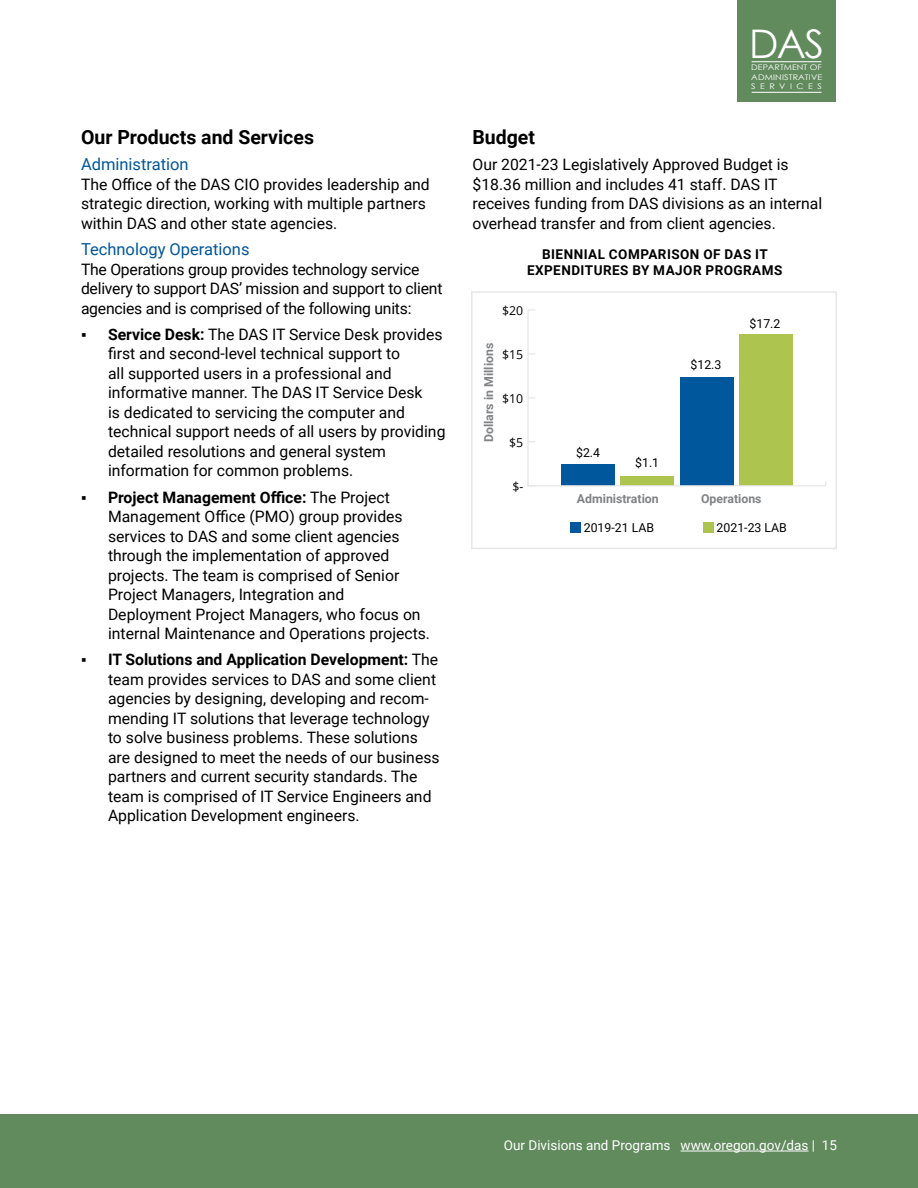
<style>
.page{position:relative;width:918px;height:1188px;background:#fff}
.page>*{position:absolute;margin:0;border:0;box-sizing:border-box;transform-origin:0 0}
.t1{font:39.45px "Century Gothic";color:#fff}
.t2{font:700 19.5px "Roboto";color:#000}
.t3{font:16.5px "Roboto";color:#00579b}
.Body{font:15.75px/19.5px "Roboto";color:#000}
.Exhibit{font:700 13.5px/16.2px "Roboto";letter-spacing:.035em;color:#000;text-align:center}
.t4{font:13.5px "Roboto";color:#fff}
.t5{font:700 12.3px "Roboto";color:#808285}
.t6{font:12.3px "Roboto";color:#000}
.t7{font:12.3px "Open Sans";color:#000}
.t8{font:7.8px/9.6px "Century Gothic";letter-spacing:.015em;color:#fff;text-align:justify;scale:1.15 1}
.s1{font-family:"Calibri"}
.s2{font-weight:700}
</style>
<div class="page">
<div style="left:737px;top:0;width:99px;height:102px;background:#618b5d"></div>
<div style="left:0;top:1115px;width:918px;height:73px;background:#618b5d"></div>
<hr style="left:681px;top:1151px;width:128px;height:1px;background:#fff">
<hr style="left:752px;top:61px;width:69px;height:1px;background:#fff">
<hr style="left:752px;top:92px;width:70px;height:1px;background:#fff">
<div style="left:739px;top:335px;width:54px;height:151px;background:#adc44f"></div>
<div style="left:680px;top:378px;width:53px;height:108px;background:#00579b"></div>
<div style="left:620px;top:476px;width:54px;height:10px;background:#adc44f"></div>
<div style="left:561px;top:465px;width:53px;height:21px;background:#00579b"></div>
<hr style="left:528px;top:485px;width:298px;height:1px;background:#e6e7e8">
<hr style="left:527px;top:310px;width:2px;height:176px;background:#e6e7e8">
<svg style="left:529px;top:353px;width:6px;height:2px"></svg>
<svg style="left:528px;top:309px;width:7px;height:2px"></svg>
<div style="left:570px;top:522px;width:10px;height:10px;background:#00579b"></div>
<div style="left:703px;top:522px;width:10px;height:10px;background:#adc44f"></div>
<div style="left:471px;top:291px;width:366px;height:258px;border:2px solid #e6e7e8"></div>
<h3 class="t2" style="left:81px;top:124px;width:235px">Our Products and Services</h3>
<h4 class="t3" style="left:81px;top:153px;width:109px">Administration</h4>
<p class="Body" style="left:81px;top:174px;width:350px">The Office of the DAS CIO provides leadership and strategic direction, working with multiple partners within DAS and other state agencies.</p>
<h4 class="t3" style="left:81px;top:238px;width:170px">Technology Operations</h4>
<p class="Body" style="left:81px;top:259px;width:363px">The Operations group provides technology service delivery to support DAS’ mission and support to client agencies and is comprised of the following units:</p>
<p class="Body" style="left:108px;top:324px;width:339px;text-indent:-27px"><span class="s1">▪</span> <span class="s2">Service Desk:</span> The DAS IT Service Desk provides first and second-level technical support to<br>all supported users in a professional and informative manner. The DAS IT Service Desk<br>is dedicated to servicing the computer and technical support needs of all users by providing detailed resolutions and general system information for common problems.</p>
<p class="Body" style="left:108px;top:487px;width:324px;text-indent:-27px"><span class="s1">▪</span> <span class="s2">Project Management Office:</span> The Project Management Office (PMO) group provides services to DAS and some client agencies through the implementation of approved projects. The team is comprised of Senior Project Managers, Integration and Deployment Project Managers, who focus on internal Maintenance and Operations projects.</p>
<p class="Body" style="left:108px;top:650px;width:333px;text-indent:-27px"><span class="s1">▪</span> <span class="s2">IT Solutions and Application Development:</span> The team provides services to DAS and some client agencies by designing, developing and recom&shy;mending IT solutions that leverage technology to solve business problems. These solutions are designed to meet the needs of our business partners and current security standards. The team is comprised of IT Service Engineers and Application Development engineers.</p>
<p class="t1" style="left:749px;top:16px;width:77px">DAS</p>
<p class="t8" style="left:751px;top:63px;width:63px">DEPARTMENT OF ADMINISTRATIVE SERVICES</p>
<h3 class="t2" style="left:472px;top:124px;width:64px">Budget</h3>
<p class="Body" style="left:472px;top:155px;width:351px">Our 2021-23 Legislatively Approved Budget is $18.36 million and includes 41 staff. DAS IT receives funding from DAS divisions as an internal overhead transfer and from client agencies.</p>
<p class="Exhibit" style="left:527px;top:245px;width:257px">BIENNIAL COMPARISON OF DAS IT<br>EXPENDITURES BY MAJOR PROGRAMS</p>
<p class="t7" style="left:502px;top:302px;width:23px">$20</p>
<p class="t5" style="left:480px;top:442px;width:101px;rotate:-90deg">Dollars in Millions</p>
<p class="t7" style="left:502px;top:346px;width:23px">$15</p>
<p class="t7" style="left:502px;top:390px;width:23px">$10</p>
<p class="t7" style="left:509px;top:434px;width:16px">$5</p>
<p class="t7" style="left:512px;top:478px;width:12px">$-</p>
<p class="t6" style="left:576px;top:444px;width:25px">$2.4</p>
<p class="t6" style="left:635px;top:454px;width:25px">$1.1</p>
<p class="t6" style="left:691px;top:356px;width:32px">$12.3</p>
<p class="t6" style="left:750px;top:315px;width:32px">$17.2</p>
<p class="t5" style="left:577px;top:490px;width:83px">Administration</p>
<p class="t6" style="left:584px;top:519px;width:72px">2019-21 LAB</p>
<p class="t6" style="left:717px;top:519px;width:72px">2021-23 LAB</p>
<p class="t5" style="left:701px;top:490px;width:62px">Operations</p>
<p class="t4" style="left:504px;top:1135px;width:335px">Our Divisions and Programs www.oregon.gov/das | 15</p>
</div>
